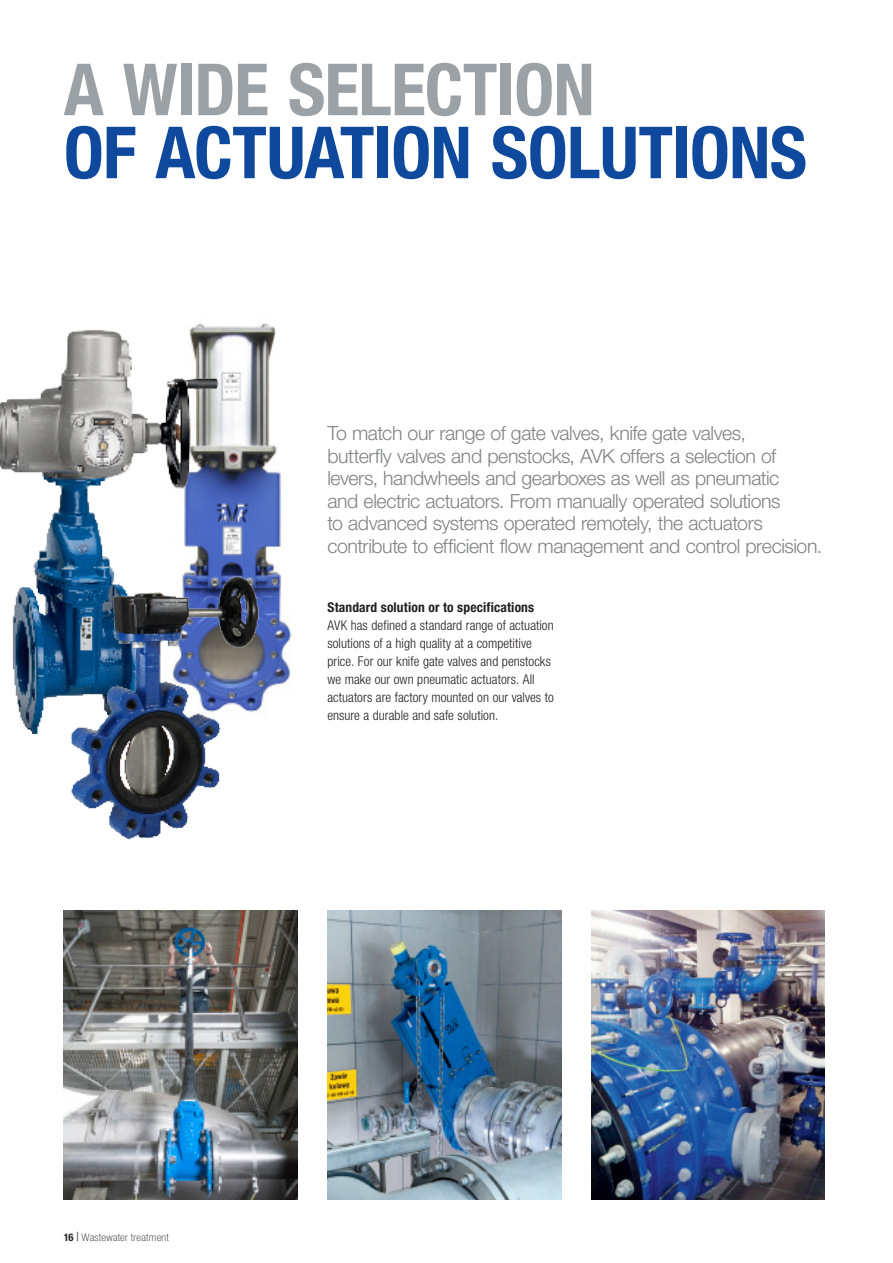
<style>
.page{position:relative;width:893px;height:1263px;background:#fff}
.page>*{position:absolute;margin:0;border:0;box-sizing:border-box;transform-origin:0 0}
.HEADLINE_BLUE{font:700 condensed 72px "Helvetica Neue LT Pro";letter-spacing:-.01em;color:#0f499d}
.HEADLINE_BLUE-2{font:700 condensed 72px "Helvetica Neue LT Pro";letter-spacing:-.01em;color:#9ba1a4}
.INTRO_TEXT{font:300 19.5px/22.5px "Helvetica Neue LT Pro";letter-spacing:-.02em;color:#808285}
.BODY{font:300 condensed 13.5px/18px "Helvetica Neue LT Pro";letter-spacing:.005em;color:#231f20}
.SUB_HEADLINES{font:700 condensed 13.5px "Helvetica Neue LT Pro";letter-spacing:.01em;color:#231f20}
.t1{font:100 condensed 10.5px "Helvetica Neue LT Pro";letter-spacing:.02em;color:#231f20;scale:1.1 1}
.s1{font-weight:700}
.s2{font-family:"Times New Roman";font-weight:700;font-stretch:normal}
</style>
<div class="page">
<img style="left:591px;top:910px;width:234px;height:289px">
<img style="left:250px;top:323px;width:42px;height:378px">
<img style="left:0;top:323px;width:250px;height:412px">
<img style="left:64px;top:572px;width:199px;height:268px">
<img style="left:64px;top:910px;width:234px;height:289px">
<img style="left:327px;top:910px;width:234px;height:289px">
<p class="HEADLINE_BLUE-2" style="left:64px;top:46px;width:532px">A WIDE SELECTION</p>
<p class="HEADLINE_BLUE" style="left:64px;top:109px;width:745px">OF ACTUATION SOLUTIONS</p>
<p class="INTRO_TEXT" style="left:327px;top:422px;width:496px">To match our range of gate valves, knife gate valves,<br>butterfly valves and penstocks, AVK offers a selection of levers, handwheels and gearboxes as well as pneumatic<br>and electric actuators. From manually operated solutions<br>to advanced systems operated remotely, the actuators contribute to efficient flow management and control precision.</p>
<p class="SUB_HEADLINES" style="left:327px;top:599px;width:208px">Standard solution or to specifications</p>
<p class="BODY" style="left:327px;top:616px;width:228px">AVK has defined a standard range of actuation solutions of a high quality at a competitive price. For our knife gate valves and penstocks we make our own pneumatic actuators. All actuators are factory mounted on our valves to ensure a durable and safe solution.</p>
<p class="t1" style="left:64px;top:1231px;width:97px"><span class="s1">16</span> <span class="s2">|</span> Wastewater treatment</p>
</div>
